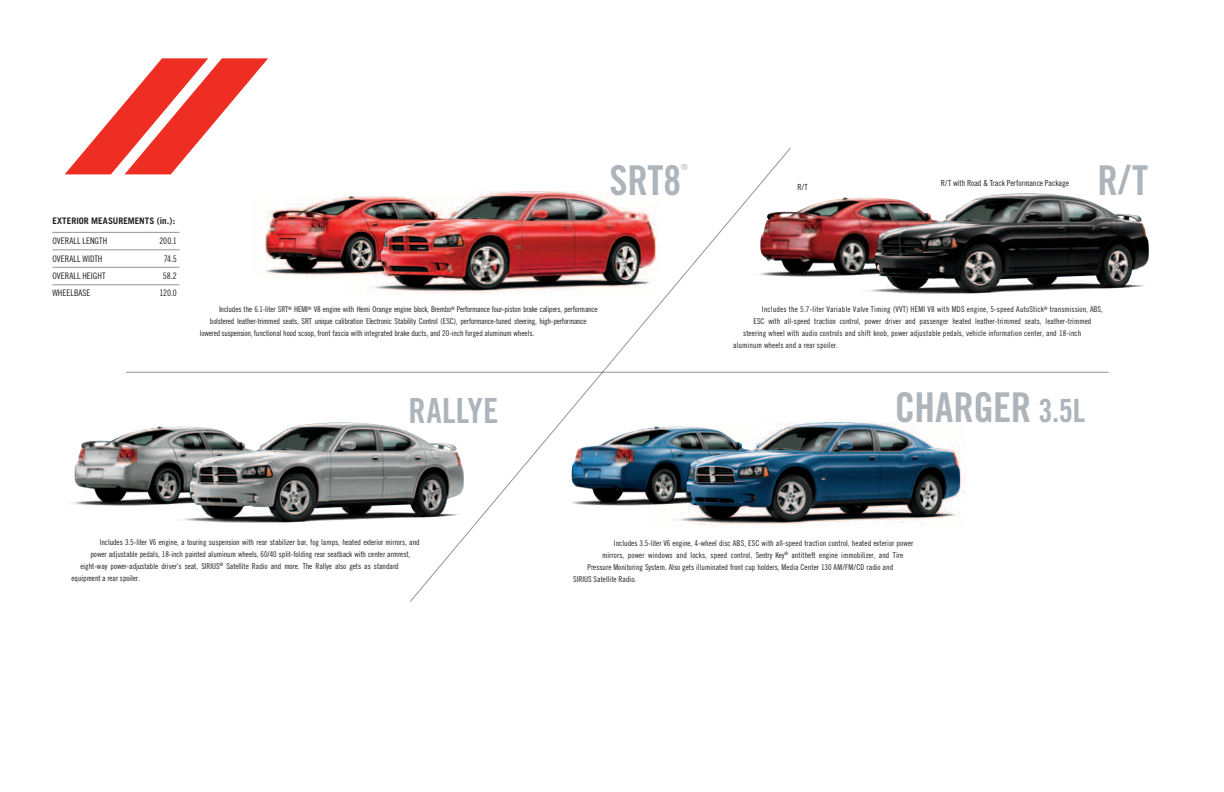
<style>
.page{position:relative;width:1224px;height:792px;background:#fff}
.page>*{position:absolute;margin:0;border:0;box-sizing:border-box;transform-origin:0 0}
.t1{font:41.1px "Trade Gothic Bold Cond Twenty";color:#adb4ba}
.t2{font:34.7px "Trade Gothic Bold Cond Twenty";letter-spacing:.005em;color:#adb4ba}
.t3{font:32px "Trade Gothic Bold Cond Twenty";color:#adb4ba}
.t4{font:9px "Trade Gothic Cond Eighteen";letter-spacing:.005em;color:#231f20}
.t5{font:700 9px "Trade Gothic";color:#231f20}
.t6{font:8.4px "Trade Gothic Cond Eighteen";letter-spacing:-.005em;color:#231f20}
.t7{font:8.4px "Trade Gothic Cond Eighteen";color:#adb4ba}
.t8{font:8px "Trade Gothic Cond Eighteen";letter-spacing:-.005em;color:#231f20}
.t9{font:8px "Trade Gothic Cond Eighteen";letter-spacing:-.025em;color:#231f20}
.t10{font:8px "Trade Gothic Cond Eighteen";letter-spacing:.02em;color:#231f20}
.s1{font-size:40.1px}
</style>
<div class="page">
<svg style="left:65px;top:58px;width:203px;height:116px"></svg>
<hr style="left:52px;top:232px;width:127px;height:1px;background:#939598">
<hr style="left:52px;top:250px;width:127px;height:1px;background:#939598">
<hr style="left:52px;top:267px;width:127px;height:1px;background:#939598">
<hr style="left:52px;top:285px;width:127px;height:1px;background:#939598">
<svg style="left:410px;top:148px;width:381px;height:454px"></svg>
<hr style="left:126px;top:372px;width:983px;height:1px;background:#939598">
<img style="left:265px;top:213px;width:79px;height:63px">
<img style="left:267px;top:197px;width:77px;height:75px">
<img style="left:344px;top:192px;width:316px;height:105px">
<img style="left:381px;top:192px;width:273px;height:98px">
<img style="left:74px;top:468px;width:79px;height:38px">
<img style="left:75px;top:428px;width:78px;height:74px">
<img style="left:153px;top:422px;width:315px;height:105px">
<img style="left:189px;top:422px;width:274px;height:98px">
<img style="left:557px;top:426px;width:93px;height:81px">
<img style="left:572px;top:426px;width:78px;height:76px">
<img style="left:650px;top:422px;width:315px;height:105px">
<img style="left:686px;top:422px;width:274px;height:98px">
<img style="left:745px;top:197px;width:93px;height:81px">
<img style="left:761px;top:197px;width:77px;height:76px">
<img style="left:838px;top:197px;width:311px;height:97px">
<img style="left:875px;top:193px;width:273px;height:98px">
<p class="t5" style="left:52px;top:216px;width:15px">EXTERI</p>
<p class="t5" style="left:79px;top:216px;width:19px">OR MEAS</p>
<p class="t5" style="left:113px;top:216px;width:12px">UREME</p>
<p class="t5" style="left:139px;top:216px;width:37px">NTS (IN.):</p>
<p class="t4" style="left:52px;top:236px;width:56px">Overall Length</p>
<p class="t4" style="left:159px;top:236px;width:19px">200.1</p>
<p class="t4" style="left:52px;top:253px;width:52px">Overall Width</p>
<p class="t4" style="left:164px;top:253px;width:15px">74.5</p>
<p class="t4" style="left:52px;top:270px;width:55px">Overall Height</p>
<p class="t4" style="left:163px;top:270px;width:16px">58.2</p>
<p class="t4" style="left:52px;top:288px;width:11px">WHEEL</p>
<p class="t4" style="left:74px;top:288px;width:17px">BASE</p>
<p class="t4" style="left:159px;top:288px;width:19px">120.0</p>
<h1 class="t1" style="left:610px;top:155px;width:73px">SRT8</h1>
<p class="t7" style="left:681px;top:162px;width:8px">®</p>
<p class="t8" style="left:219px;top:305px;width:380px">Includes the 6.1-liter SRT<sup>®</sup> HEMI <sup>®</sup> V8 engine with Hemi Orange engine block, Brembo<sup>®</sup> Performance four-piston brake calipers, performance</p>
<p class="t9" style="left:210px;top:317px;width:378px">bolstered leather-trimmed seats, SRT unique calibration Electronic Stability Control (ESC), performance-tuned steering, high-performance</p>
<p class="t8" style="left:200px;top:329px;width:336px">lowered suspension, functional hood scoop, front fascia with integrated brake ducts, and 20-inch forged aluminum wheels.</p>
<p class="t6" style="left:797px;top:182px;width:12px">R/T</p>
<p class="t6" style="left:941px;top:178px;width:130px">R/T with Road &amp; Track Performance Package</p>
<h1 class="t1" style="left:1097px;top:155px;width:52px">R<span class="s1">/</span>T</h1>
<p class="t10" style="left:762px;top:305px;width:342px">Includes the 5.7-liter Variable Valve Timing (VVT) HEMI V8 with MDS engine, 5-speed AutoStick<sup>®</sup> transmission, ABS,</p>
<p class="t8" style="left:753px;top:317px;width:339px">ESC with all-speed traction control, power driver and passenger heated leather-trimmed seats, leather-trimmed</p>
<p class="t8" style="left:743px;top:329px;width:340px">steering wheel with audio controls and shift knob, power adjustable pedals, vehicle information center, and 18-inch</p>
<p class="t8" style="left:733px;top:341px;width:106px">aluminum wheels and a rear spoiler.</p>
<h2 class="t2" style="left:408px;top:390px;width:92px">RALLYE</h2>
<h1 class="t1" style="left:895px;top:383px;width:20px">CHARGER</h1>
<h3 class="t3" style="left:1039px;top:391px;width:48px">3.5L</h3>
<p class="t8" style="left:100px;top:537px;width:321px">Includes 3.5-liter V6 engine, a touring suspension with rear stabilizer bar, fog lamps, heated exterior mirrors, and</p>
<p class="t8" style="left:91px;top:549px;width:321px">power adjustable pedals, 18-inch painted aluminum wheels, 60/40 split-folding rear seatback with center armrest,</p>
<p class="t8" style="left:81px;top:561px;width:320px">eight-way power-adjustable driver’s seat, SIRI US<sup>®</sup> Satellite Radio and more. The Rallye also gets as standard</p>
<p class="t8" style="left:72px;top:573px;width:70px">equipment a rear spoiler.</p>
<p class="t8" style="left:614px;top:538px;width:301px">Includes 3.5-liter V6 engine, 4-wheel disc ABS, ESC with all-speed traction control, heated exterior power</p>
<p class="t8" style="left:602px;top:550px;width:303px">mirrors, power windows and locks, speed control, Sentry Key<sup>®</sup> antitheft engine immobilizer, and Tire</p>
<p class="t8" style="left:587px;top:562px;width:307px">Pressure Monitoring System. Also gets illuminated front cup holders, Media Center 130 AM/FM/CD radio and</p>
<p class="t8" style="left:573px;top:574px;width:65px">SIRI US Satellite Radio.</p>
</div>
